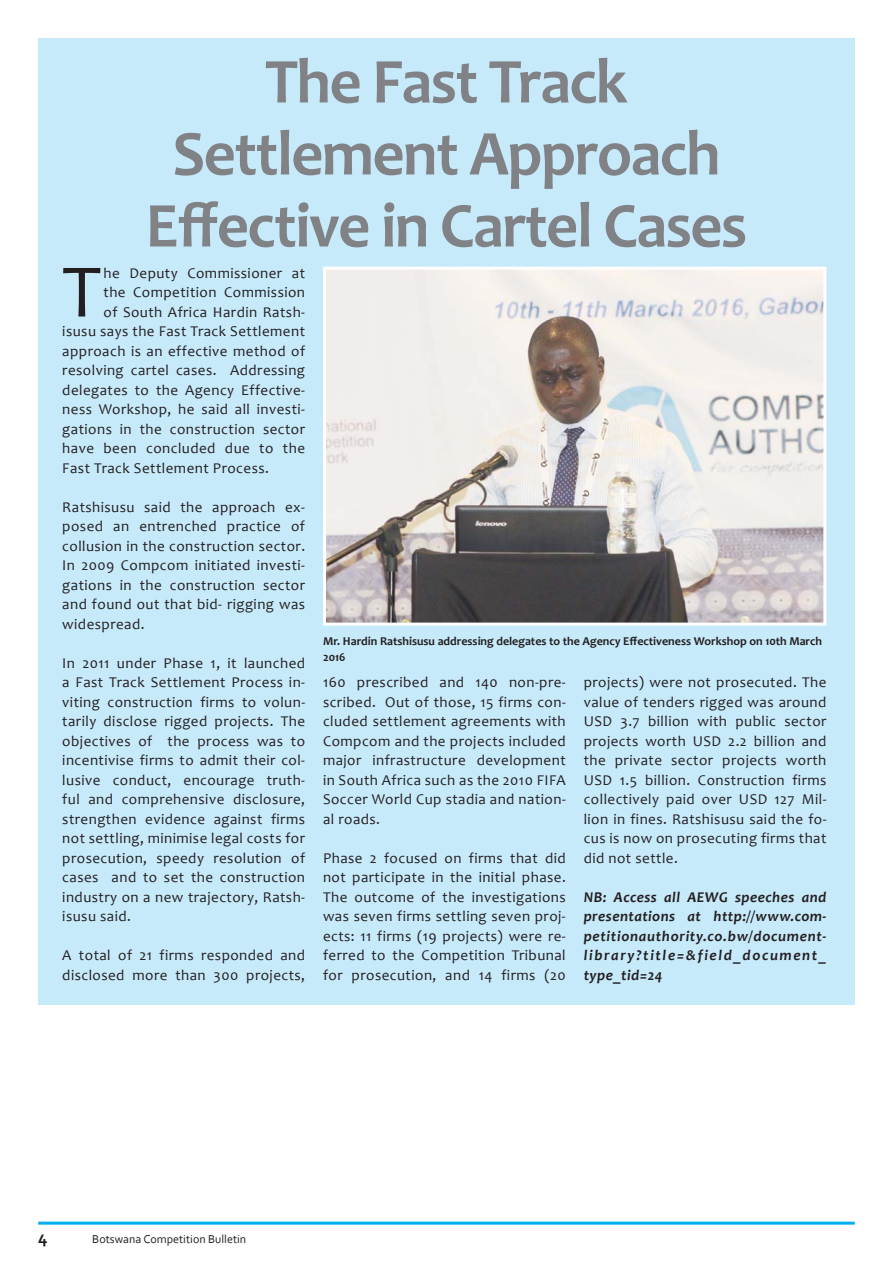
<style>
.page{position:relative;width:893px;height:1263px;background:#fff}
.page>*{position:absolute;margin:0;border:0;box-sizing:border-box;transform-origin:0 0}
.t1{font:76.35px "Candara";color:#231f20}
.t2{font:700 64.5px/72px "Candara";letter-spacing:-.025em;color:#808285;text-align:center}
.t3{font:700 18px "Corbel";color:#231f20}
.t4{font:15px/19.5px "Candara";letter-spacing:.03em;color:#231f20;text-align:justify}
.t5{font:italic 700 15px/19.5px "Candara";letter-spacing:.11em;color:#231f20;text-align:justify}
.t6{font:700 12px/16.5px "Candara";color:#231f20}
.t7{font:12px "Corbel";color:#231f20}
</style>
<div class="page">
<div style="left:38px;top:38px;width:817px;height:967px;background:#c7eafb"></div>
<hr style="left:38px;top:1222px;width:817px;height:3px;background:#00aeef">
<img style="left:327px;top:271px;width:495px;height:351px">
<div style="left:323px;top:267px;width:503px;height:359px;border:3px solid #fff"></div>
<h2 class="t2" style="left:146px;top:44px;width:603px">The Fast Track<br>Settlement Approach<br>Effective in Cartel Cases</h2>
<h1 class="t1" style="left:62px;top:244px;width:40px">T</h1>
<p class="t4" style="left:103px;top:263px;width:203px">he Deputy Commissioner at</p>
<p class="t4" style="left:103px;top:282px;width:203px">the Competition Commission</p>
<p class="t4" style="left:103px;top:302px;width:203px">of South Africa Hardin Ratsh-</p>
<p class="t4" style="left:62px;top:321px;width:244px">isusu says the Fast Track Settlement</p>
<p class="t4" style="left:62px;top:341px;width:244px">approach is an effective method of</p>
<p class="t4" style="left:62px;top:360px;width:244px">resolving cartel cases. Addressing</p>
<p class="t4" style="left:62px;top:380px;width:244px">delegates to the Agency Effective-</p>
<p class="t4" style="left:62px;top:399px;width:244px">ness Workshop, he said all investi-</p>
<p class="t4" style="left:62px;top:419px;width:244px">gations in the construction sector</p>
<p class="t4" style="left:62px;top:438px;width:244px">have been concluded due to the</p>
<p class="t4" style="left:62px;top:458px;width:208px">Fast Track Settlement Process.</p>
<p class="t4" style="left:62px;top:497px;width:244px">Ratshisusu said the approach ex&shy;posed an entrenched practice of collusion in the construction sector.<br>In 2009 Compcom initiated investi&shy;gations in the construction sector and found out that bid- rigging was widespread.</p>
<p class="t4" style="left:62px;top:653px;width:244px">In 2011 under Phase 1, it launched a Fast Track Settlement Process in&shy;viting construction firms to volun&shy;tarily disclose rigged projects. The objectives of the process was to incentivise firms to admit their col&shy;lusive conduct, encourage truth&shy;ful and comprehensive disclosure, strengthen evidence against firms not settling, minimise legal costs for prosecution, speedy resolution of cases and to set the construction industry on a new trajectory, Ratsh&shy;isusu said.</p>
<p class="t4" style="left:62px;top:945px;width:244px">A total of 21 firms responded and disclosed more than 300 projects,</p>
<p class="t6" style="left:323px;top:632px;width:501px">Mr. Hardin Ratshisusu addressing delegates to the Agency Effectiveness Workshop on 10th March<br>2016</p>
<p class="t4" style="left:323px;top:672px;width:244px">160 prescribed and 140 non-pre&shy;scribed. Out of those, 15 firms con&shy;cluded settlement agreements with Compcom and the projects included major infrastructure development in South Africa such as the 2010 FIFA Soccer World Cup stadia and nation&shy;al roads.</p>
<p class="t4" style="left:323px;top:848px;width:244px">Phase 2 focused on firms that did not participate in the initial phase.<br>The outcome of the investigations was seven firms settling seven proj&shy;ects: 11 firms (19 projects) were re&shy;ferred to the Competition Tribunal for prosecution, and 14 firms (20</p>
<p class="t4" style="left:584px;top:672px;width:244px">projects) were not prosecuted. The value of tenders rigged was around USD 3.7 billion with public sector projects worth USD 2.2 billion and the private sector projects worth USD 1.5 billion. Construction firms collectively paid over USD 127 Mil&shy;lion in fines. Ratshisusu said the fo&shy;cus is now on prosecuting firms that did not settle.</p>
<p class="t5" style="left:584px;top:887px;width:244px">NB: Access all AEWG speeches and presentations at http://www.com&shy;petitionauthority.co.bw/document&shy;library?title=&amp;field_document_ type_tid=24</p>
<p class="t3" style="left:38px;top:1226px;width:11px">4</p>
<p class="t7" style="left:92px;top:1232px;width:156px">Botswana Competition Bulletin</p>
</div>
